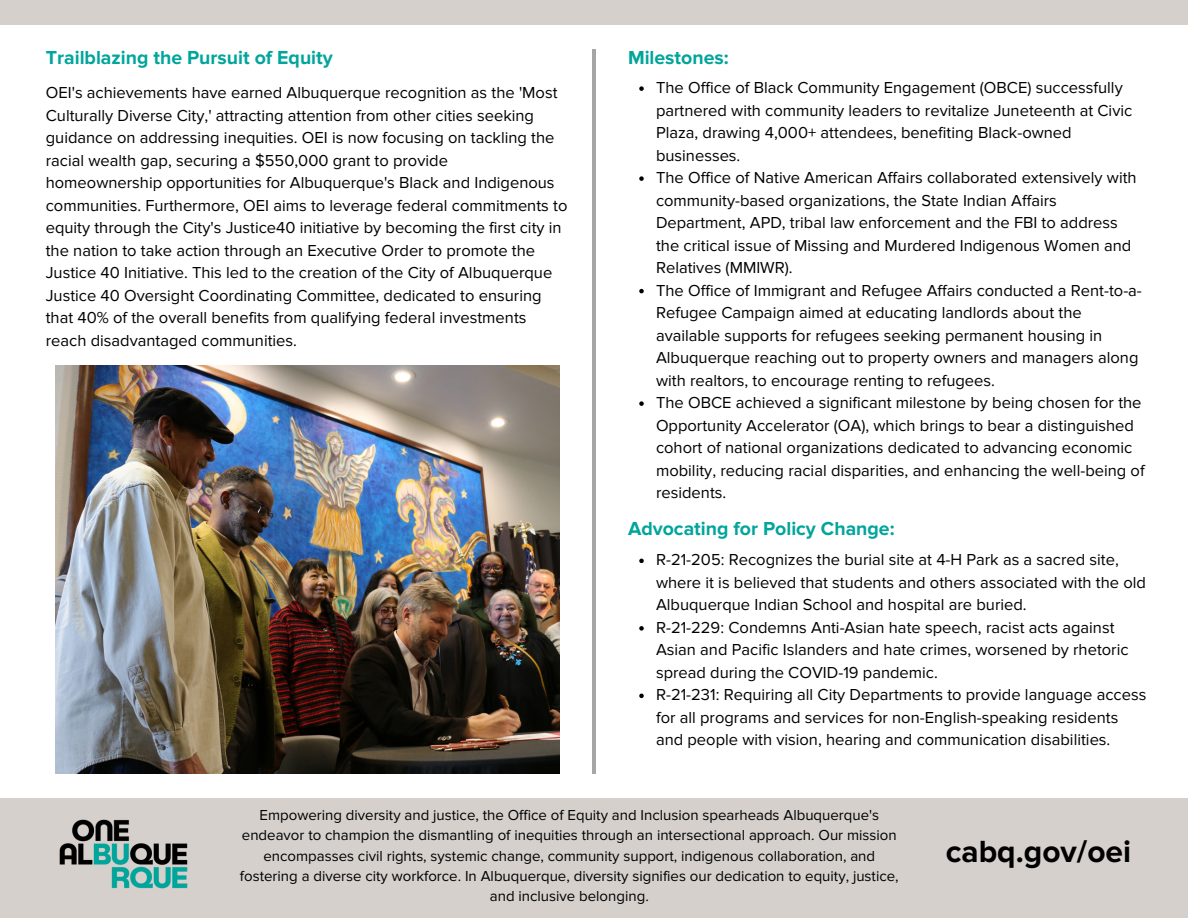
<style>
.page{position:relative;width:1188px;height:918px;background:#fff}
.page>*{position:absolute;margin:0;border:0;box-sizing:border-box;transform-origin:0 0}
.t1{font:700 31.8px "Proxima Nova";color:#000}
.t2{font:700 19.5px "Proxima Nova";color:#00a59b}
.t3{font:16.5px/22.5px "Proxima Nova";color:#000}
.t4{font:15px/20.2px "Proxima Nova";color:#000;text-align:center}
</style>
<div class="page">
<div style="left:0;top:0;width:1188px;height:24px;background:#d5d0cc"></div>
<hr style="left:592px;top:49px;width:4px;height:724px;background:#a6a6a6">
<img style="left:55px;top:365px;width:504px;height:409px">
<svg style="left:639px;top:86px;width:5px;height:5px"></svg>
<svg style="left:639px;top:176px;width:5px;height:5px"></svg>
<svg style="left:639px;top:289px;width:5px;height:4px"></svg>
<svg style="left:639px;top:401px;width:5px;height:5px"></svg>
<svg style="left:639px;top:559px;width:5px;height:4px"></svg>
<svg style="left:639px;top:626px;width:5px;height:5px"></svg>
<svg style="left:639px;top:694px;width:5px;height:4px"></svg>
<div style="left:0;top:798px;width:1188px;height:120px;background:#d5d0cc"></div>
<img style="left:55px;top:745px;width:142px;height:144px">
<p class="t2" style="left:46px;top:46px;width:289px">Trailblazing the Pursuit of Equity</p>
<p class="t3" style="left:46px;top:82px;width:523px">OEI's achievements have earned Albuquerque recognition as the 'Most Culturally Diverse City,' attracting attention from other cities seeking guidance on addressing inequities. OEI is now focusing on tackling the racial wealth gap, securing a $550,000 grant to provide homeownership opportunities for Albuquerque's Black and Indigenous communities. Furthermore, OEI aims to leverage federal commitments to equity through the City's Justice40 initiative by becoming the first city in the nation to take action through an Executive Order to promote the Justice 40 Initiative. This led to the creation of the City of Albuquerque Justice 40 Oversight Coordinating Committee, dedicated to ensuring that 40% of the overall benefits from qualifying federal investments reach disadvantaged communities.</p>
<p class="t2" style="left:628px;top:46px;width:102px">Milestones:</p>
<p class="t3" style="left:656px;top:77px;width:478px">The Office of Black Community Engagement (OBCE) successfully partnered with community leaders to revitalize Juneteenth at Civic Plaza, drawing 4,000+ attendees, benefiting Black-owned businesses.</p>
<p class="t3" style="left:656px;top:167px;width:482px">The Office of Native American Affairs collaborated extensively with community-based organizations, the State Indian Affairs Department, APD, tribal law enforcement and the FBI to address the critical issue of Missing and Murdered Indigenous Women and Relatives (MMIWR).</p>
<p class="t3" style="left:656px;top:279px;width:487px">The Office of Immigrant and Refugee Affairs conducted a Rent-to-a-Refugee Campaign aimed at educating landlords about the available supports for refugees seeking permanent housing in Albuquerque reaching out to property owners and managers along with realtors, to encourage renting to refugees.</p>
<p class="t3" style="left:656px;top:392px;width:490px">The OBCE achieved a significant milestone by being chosen for the Opportunity Accelerator (OA), which brings to bear a distinguished cohort of national organizations dedicated to advancing economic mobility, reducing racial disparities, and enhancing the well-being of residents.</p>
<p class="t2" style="left:628px;top:517px;width:268px">Advocating for Policy Change:</p>
<p class="t3" style="left:656px;top:549px;width:491px">R-21-205: Recognizes the burial site at 4-H Park as a sacred site, where it is believed that students and others associated with the old<br>Albuquerque Indian School and hospital are buried.</p>
<p class="t3" style="left:656px;top:616px;width:474px">R-21-229: Condemns Anti-Asian hate speech, racist acts against<br>Asian and Pacific Islanders and hate crimes, worsened by rhetoric spread during the COVID-19 pandemic.</p>
<p class="t3" style="left:656px;top:684px;width:492px">R-21-231: Requiring all City Departments to provide language access for all programs and services for non-English-speaking residents and people with vision, hearing and communication disabilities.</p>
<p class="t4" style="left:240px;top:805px;width:660px">Empowering diversity and justice, the Office of Equity and Inclusion spearheads Albuquerque's endeavor to champion the dismantling of inequities through an intersectional approach. Our mission encompasses civil rights, systemic change, community support, indigenous collaboration, and fostering a diverse city workforce. In Albuquerque, diversity signifies our dedication to equity, justice, and inclusive belonging.</p>
<p class="t1" style="left:946px;top:833px;width:187px">cabq.gov/oei</p>
</div>
